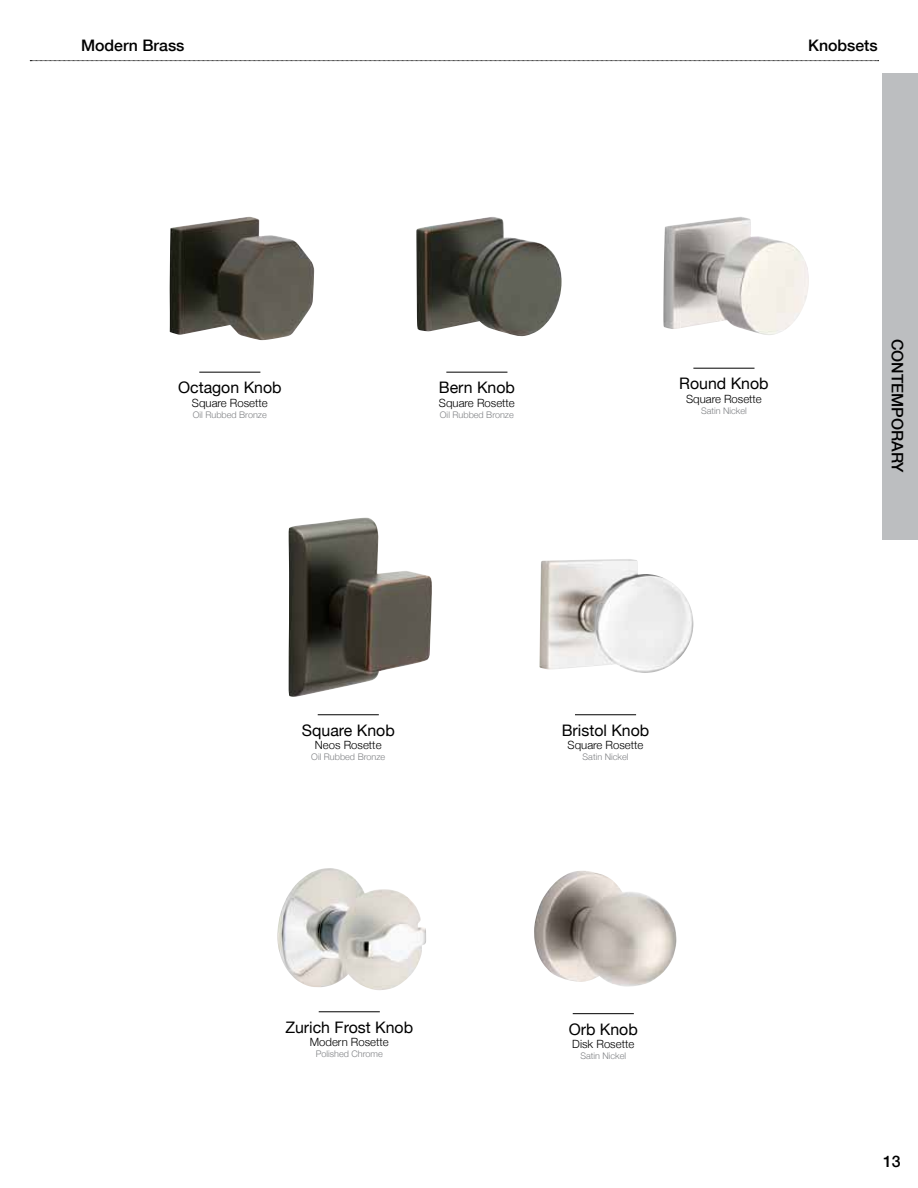
<style>
.page{position:relative;width:918px;height:1188px;background:#fff}
.page>*{position:absolute;margin:0;border:0;box-sizing:border-box;transform-origin:0 0}
.t1{font:15.9px "Helvetica Neue";color:#000}
.t2{font:500 15.9px "Helvetica Neue";color:#000}
.t3{font:300 11.4px "Helvetica Neue";color:#000}
.t4{font:300 9px "Helvetica Neue";color:#808285}
</style>
<div class="page">
<svg style="left:30px;top:60px;width:849px;height:1px"></svg>
<div style="left:882px;top:73px;width:36px;height:467px;background:#bcbec0"></div>
<hr style="left:446px;top:372px;width:61px;height:1px;background:#000">
<img style="left:416px;top:217px;width:146px;height:120px">
<hr style="left:573px;top:1013px;width:61px;height:1px;background:#000">
<img style="left:534px;top:871px;width:116px;height:116px">
<hr style="left:693px;top:368px;width:62px;height:1px;background:#000">
<img style="left:663px;top:217px;width:146px;height:118px">
<hr style="left:318px;top:715px;width:61px;height:1px;background:#000">
<hr style="left:575px;top:715px;width:61px;height:1px;background:#000">
<hr style="left:199px;top:372px;width:61px;height:1px;background:#000">
<hr style="left:319px;top:1012px;width:61px;height:1px;background:#000">
<img style="left:288px;top:518px;width:144px;height:179px">
<img style="left:539px;top:559px;width:154px;height:114px">
<img style="left:169px;top:217px;width:145px;height:123px">
<img style="left:277px;top:868px;width:149px;height:122px">
<h1 class="t2" style="left:81px;top:36px;width:105px">Modern Brass</h1>
<h1 class="t2" style="left:808px;top:36px;width:71px">Knobsets</h1>
<h1 class="t1" style="left:178px;top:378px;width:105px">Octagon Knob</h1>
<p class="t3" style="left:192px;top:396px;width:77px">Square Rosette</p>
<p class="t4" style="left:193px;top:409px;width:75px">Oil Rubbed Bronze</p>
<h1 class="t1" style="left:439px;top:378px;width:78px">Bern Knob</h1>
<p class="t3" style="left:439px;top:396px;width:77px">Square Rosette</p>
<p class="t4" style="left:440px;top:409px;width:75px">Oil Rubbed Bronze</p>
<h1 class="t1" style="left:679px;top:374px;width:91px">Round Knob</h1>
<p class="t3" style="left:686px;top:392px;width:77px">Square Rosette</p>
<p class="t4" style="left:701px;top:405px;width:47px">Satin Nickel</p>
<h1 class="t2" style="left:907px;top:339px;width:135px;rotate:90deg">CONTEMPORARY</h1>
<h1 class="t1" style="left:302px;top:721px;width:94px">Square Knob</h1>
<p class="t3" style="left:315px;top:738px;width:68px">Neos Rosette</p>
<p class="t4" style="left:311px;top:751px;width:75px">Oil Rubbed Bronze</p>
<h1 class="t1" style="left:562px;top:721px;width:89px">Bristol Knob</h1>
<p class="t3" style="left:568px;top:738px;width:77px">Square Rosette</p>
<p class="t4" style="left:583px;top:751px;width:47px">Satin Nickel</p>
<h1 class="t1" style="left:285px;top:1018px;width:129px">Zurich Frost Knob</h1>
<p class="t3" style="left:310px;top:1035px;width:80px">Modern Rosette</p>
<p class="t4" style="left:316px;top:1048px;width:69px">Polished Chrome</p>
<h1 class="t1" style="left:569px;top:1019px;width:71px">Orb Knob</h1>
<p class="t3" style="left:572px;top:1037px;width:63px">Disk Rosette</p>
<p class="t4" style="left:580px;top:1050px;width:47px">Satin Nickel</p>
<h1 class="t2" style="left:883px;top:1152px;width:19px">13</h1>
</div>
